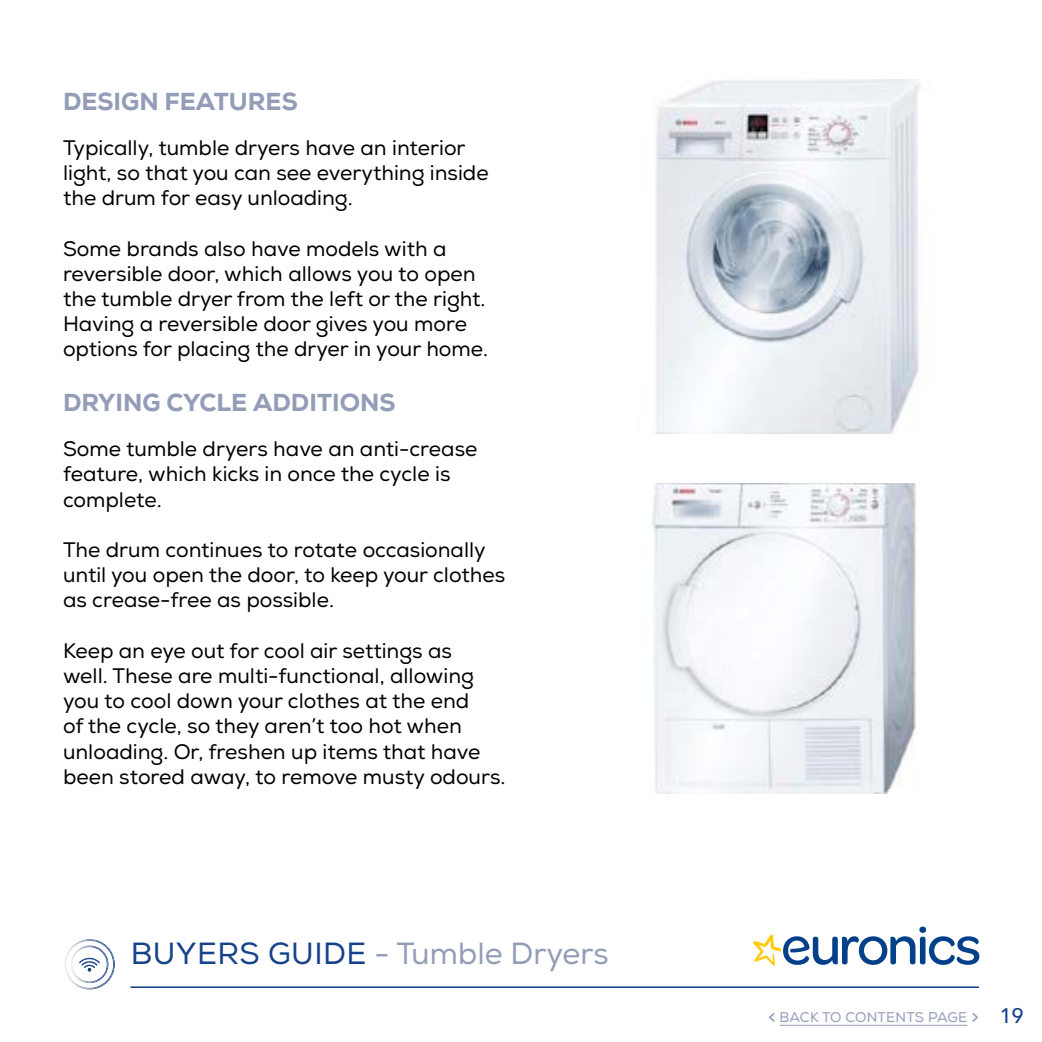
<style>
.page{position:relative;width:1042px;height:1042px;background:#fff}
.page>*{position:absolute;margin:0;border:0;box-sizing:border-box;transform-origin:0 0}
.t1{font:30.62px "Euronics";color:#949db8}
.t2{font:800 24.5px "Euronics";color:#949db8}
.t3{font:21px/25.2px "Euronics";color:#000}
.t4{font:14px "Euronics";letter-spacing:.015em;color:#949db8}
.s1{color:#15428a}
.s2{font-size:21px}
.s3{font-family:"Avenir";font-weight:500;font-size:21px;color:#15428a}
</style>
<div class="page">
<svg style="left:753px;top:926px;width:226px;height:40px"></svg>
<hr style="left:130px;top:986px;width:849px;height:2px;background:#15428a">
<hr style="left:779px;top:1025px;width:188px;height:1px;background:#949db8">
<img style="left:81px;top:939px;width:34px;height:50px">
<img style="left:65px;top:940px;width:49px;height:48px">
<img style="left:71px;top:945px;width:37px;height:38px">
<img style="left:72px;top:946px;width:36px;height:36px">
<svg style="left:79px;top:956px;width:21px;height:15px"></svg>
<img style="left:655px;top:79px;width:265px;height:354px">
<img style="left:652px;top:483px;width:264px;height:310px">
<p class="t2" style="left:63px;top:86px;width:236px">DESIGN FEATURES</p>
<p class="t3" style="left:63px;top:135px;width:427px">Typically, tumble dryers have an interior light, so that you can see everything inside the drum for easy unloading.</p>
<p class="t3" style="left:63px;top:236px;width:427px">Some brands also have models with a reversible door, which allows you to open the tumble dryer from the left or the right.<br>Having a reversible door gives you more options for placing the dryer in your home.</p>
<p class="t2" style="left:63px;top:387px;width:334px">DRYING CYCLE ADDITIONS</p>
<p class="t3" style="left:63px;top:437px;width:416px">Some tumble dryers have an anti-crease feature, which kicks in once the cycle is complete.</p>
<p class="t3" style="left:63px;top:537px;width:444px">The drum continues to rotate occasionally until you open the door, to keep your clothes as crease-free as possible.</p>
<p class="t3" style="left:63px;top:638px;width:444px">Keep an eye out for cool air settings as<br>well. These are multi-functional, allowing you to cool down your clothes at the end<br>of the cycle, so they aren’t too hot when unloading. Or, freshen up items that have been stored away, to remove musty odours.</p>
<h1 class="t1" style="left:131px;top:935px;width:479px"><span class="s1">BUYERS GUIDE</span> - Tumble Dryers</h1>
<p class="t4" style="left:768px;top:1008px;width:257px"><span class="s2">&lt;</span> BACK TO CONTENTS PAGE <span class="s2">&gt;</span> <span class="s3">19</span></p>
</div>
